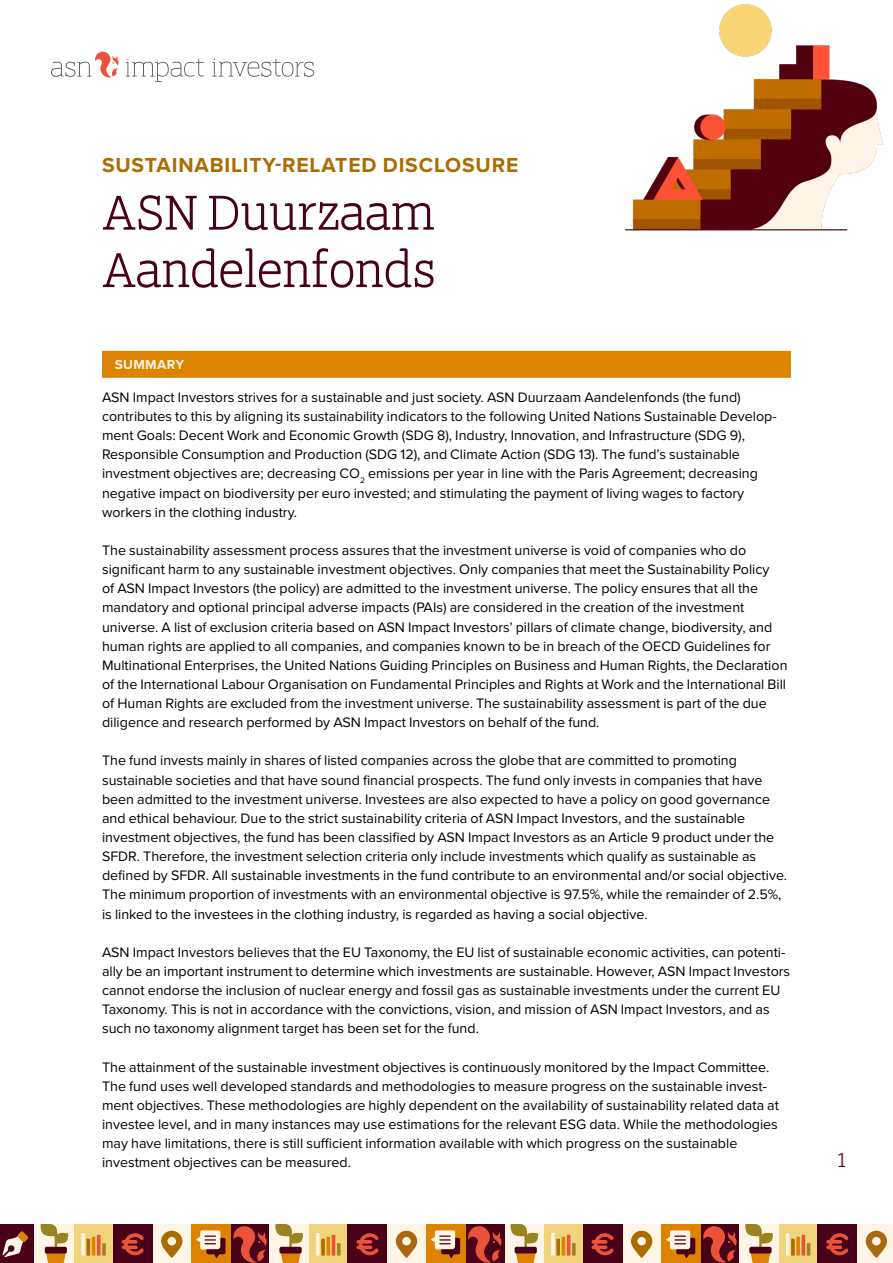
<style>
.page{position:relative;width:893px;height:1263px;background:#fff}
.page>*{position:absolute;margin:0;border:0;box-sizing:border-box;transform-origin:0 0}
.t1{font:600 51px/57.4px "ASN Bank Slab";color:#480116}
.t2{font:700 21px "Proxima Nova";letter-spacing:.04em;color:#ab6c00}
.t3{font:600 21px "ASN Bank Slab";color:#480116}
.t4{font:14.25px/19.2px "Proxima Nova";color:#000}
.t5{font:700 13.5px "Proxima Nova";letter-spacing:.025em;color:#fff5e6}
</style>
<div class="page">
<div style="left:700px;top:1225px;width:39px;height:38px;background:#480116"></div>
<svg style="left:703px;top:1226px;width:34px;height:37px"></svg>
<div style="left:466px;top:1225px;width:39px;height:38px;background:#480116"></div>
<div style="left:544px;top:1225px;width:39px;height:38px;background:#f1d37b"></div>
<svg style="left:551px;top:1233px;width:4px;height:22px"></svg>
<svg style="left:556px;top:1239px;width:4px;height:16px"></svg>
<hr style="left:562px;top:1237px;width:3px;height:18px;background:#dd8300">
<hr style="left:567px;top:1235px;width:3px;height:20px;background:#ea5239">
<svg style="left:572px;top:1243px;width:4px;height:12px"></svg>
<div style="left:622px;top:1225px;width:39px;height:38px;background:#fff5e6"></div>
<svg style="left:631px;top:1231px;width:21px;height:27px"></svg>
<div style="left:505px;top:1225px;width:39px;height:38px;background:#fff5e6"></div>
<svg style="left:510px;top:1225px;width:28px;height:38px"></svg>
<div style="left:583px;top:1225px;width:39px;height:38px;background:#480116"></div>
<svg style="left:591px;top:1233px;width:23px;height:22px"></svg>
<div style="left:661px;top:1225px;width:39px;height:38px;background:#dd8300"></div>
<svg style="left:666px;top:1230px;width:29px;height:28px"></svg>
<div style="left:779px;top:1225px;width:39px;height:38px;background:#f1d37b"></div>
<hr style="left:786px;top:1233px;width:3px;height:22px;background:#fff5e6">
<svg style="left:791px;top:1239px;width:4px;height:16px"></svg>
<svg style="left:796px;top:1237px;width:4px;height:18px"></svg>
<hr style="left:802px;top:1235px;width:3px;height:20px;background:#ea5239">
<svg style="left:807px;top:1243px;width:3px;height:12px"></svg>
<div style="left:857px;top:1225px;width:36px;height:38px;background:#fff5e6"></div>
<svg style="left:866px;top:1231px;width:21px;height:27px"></svg>
<div style="left:739px;top:1225px;width:40px;height:38px;background:#fff5e6"></div>
<svg style="left:745px;top:1225px;width:28px;height:38px"></svg>
<div style="left:818px;top:1225px;width:39px;height:38px;background:#480116"></div>
<svg style="left:826px;top:1233px;width:22px;height:22px"></svg>
<svg style="left:212px;top:59px;width:102px;height:18px"></svg>
<svg style="left:51px;top:52px;width:68px;height:25px"></svg>
<svg style="left:126px;top:59px;width:78px;height:23px"></svg>
<div style="left:230px;top:1225px;width:40px;height:38px;background:#480116"></div>
<svg style="left:233px;top:1226px;width:34px;height:37px"></svg>
<div style="left:0;top:1225px;width:35px;height:38px;background:#480116"></div>
<svg style="left:2px;top:1231px;width:26px;height:26px"></svg>
<div style="left:74px;top:1225px;width:39px;height:38px;background:#f1d37b"></div>
<svg style="left:81px;top:1233px;width:4px;height:22px"></svg>
<hr style="left:87px;top:1239px;width:3px;height:16px;background:#ab6c00">
<hr style="left:92px;top:1237px;width:3px;height:18px;background:#dd8300">
<svg style="left:97px;top:1235px;width:4px;height:20px"></svg>
<svg style="left:102px;top:1243px;width:4px;height:12px"></svg>
<div style="left:152px;top:1225px;width:39px;height:38px;background:#fff5e6"></div>
<svg style="left:161px;top:1231px;width:21px;height:27px"></svg>
<div style="left:35px;top:1225px;width:39px;height:38px;background:#fff5e6"></div>
<svg style="left:41px;top:1225px;width:27px;height:38px"></svg>
<div style="left:113px;top:1225px;width:39px;height:38px;background:#480116"></div>
<svg style="left:122px;top:1233px;width:22px;height:22px"></svg>
<div style="left:191px;top:1225px;width:39px;height:38px;background:#dd8300"></div>
<svg style="left:196px;top:1230px;width:29px;height:28px"></svg>
<div style="left:465px;top:1225px;width:39px;height:38px;background:#480116"></div>
<svg style="left:468px;top:1226px;width:33px;height:37px"></svg>
<div style="left:309px;top:1225px;width:39px;height:38px;background:#f1d37b"></div>
<svg style="left:316px;top:1233px;width:4px;height:22px"></svg>
<svg style="left:321px;top:1239px;width:4px;height:16px"></svg>
<svg style="left:326px;top:1237px;width:4px;height:18px"></svg>
<hr style="left:332px;top:1235px;width:3px;height:20px;background:#ea5239">
<svg style="left:337px;top:1243px;width:3px;height:12px"></svg>
<div style="left:387px;top:1225px;width:39px;height:38px;background:#fff5e6"></div>
<svg style="left:396px;top:1231px;width:21px;height:27px"></svg>
<div style="left:270px;top:1225px;width:39px;height:38px;background:#fff5e6"></div>
<svg style="left:275px;top:1225px;width:28px;height:38px"></svg>
<div style="left:348px;top:1225px;width:39px;height:38px;background:#480116"></div>
<svg style="left:356px;top:1233px;width:23px;height:22px"></svg>
<div style="left:426px;top:1225px;width:39px;height:38px;background:#dd8300"></div>
<svg style="left:431px;top:1230px;width:29px;height:28px"></svg>
<div style="left:102px;top:351px;width:689px;height:27px;background:#dd8300"></div>
<img style="left:625px;top:4px;width:259px;height:227px">
<h2 class="t2" style="left:102px;top:150px;width:418px">SUSTAINABILITY-RELATED DISCLOSURE</h2>
<h1 class="t1" style="left:102px;top:182px;width:335px">ASN Duurzaam<br>Aandelenfonds</h1>
<p class="t5" style="left:115px;top:355px;width:71px">SUMMARY</p>
<p class="t4" style="left:102px;top:387px;width:676px">ASN Impact Investors strives for a sustainable and just society. ASN Duurzaam Aandelenfonds (the fund) contributes to this by aligning its sustainability indicators to the following United Nations Sustainable Develop&shy;ment Goals: Decent Work and Economic Growth (SDG 8), Industry, Innovation, and Infrastructure (SDG 9), Responsible Consumption and Production (SDG 12), and Climate Action (SDG 13). The fund’s sustainable investment objectives are; decreasing CO<sub>2</sub> emissions per year in line with the Paris Agreement; decreasing negative impact on biodiversity per euro invested; and stimulating the payment of living wages to factory workers in the clothing industry.</p>
<p class="t4" style="left:102px;top:540px;width:687px">The sustainability assessment process assures that the investment universe is void of companies who do significant harm to any sustainable investment objectives. Only companies that meet the Sustainability Policy<br>of ASN Impact Investors (the policy) are admitted to the investment universe. The policy ensures that all the mandatory and optional principal adverse impacts (PAIs) are considered in the creation of the investment universe. A list of exclusion criteria based on ASN Impact Investors’ pillars of climate change, biodiversity, and human rights are applied to all companies, and companies known to be in breach of the OECD Guidelines for Multinational Enterprises, the United Nations Guiding Principles on Business and Human Rights, the Declaration of the International Labour Organisation on Fundamental Principles and Rights at Work and the International Bill of Human Rights are excluded from the investment universe. The sustainability assessment is part of the due diligence and research performed by ASN Impact Investors on behalf of the fund.</p>
<p class="t4" style="left:102px;top:750px;width:687px">The fund invests mainly in shares of listed companies across the globe that are committed to promoting sustainable societies and that have sound financial prospects. The fund only invests in companies that have been admitted to the investment universe. Investees are also expected to have a policy on good governance and ethical behaviour. Due to the strict sustainability criteria of ASN Impact Investors, and the sustainable investment objectives, the fund has been classified by ASN Impact Investors as an Article 9 product under the SFDR. Therefore, the investment selection criteria only include investments which qualify as sustainable as defined by SFDR. All sustainable investments in the fund contribute to an environmental and/or social objective.<br>The minimum proportion of investments with an environmental objective is 97.5%, while the remainder of 2.5%, is linked to the investees in the clothing industry, is regarded as having a social objective.</p>
<p class="t4" style="left:102px;top:942px;width:690px">ASN Impact Investors believes that the EU Taxonomy, the EU list of sustainable economic activities, can potenti&shy;ally be an important instrument to determine which investments are sustainable. However, ASN Impact Investors cannot endorse the inclusion of nuclear energy and fossil gas as sustainable investments under the current EU Taxonomy. This is not in accordance with the convictions, vision, and mission of ASN Impact Investors, and as such no taxonomy alignment target has been set for the fund.</p>
<p class="t4" style="left:102px;top:1057px;width:678px">The attainment of the sustainable investment objectives is continuously monitored by the Impact Committee.<br>The fund uses well developed standards and methodologies to measure progress on the sustainable invest&shy;ment objectives. These methodologies are highly dependent on the availability of sustainability related data at investee level, and in many instances may use estimations for the relevant ESG data. While the methodologies may have limitations, there is still sufficient information available with which progress on the sustainable investment objectives can be measured.</p>
<h2 class="t3" style="left:838px;top:1145px;width:10px">1</h2>
</div>
